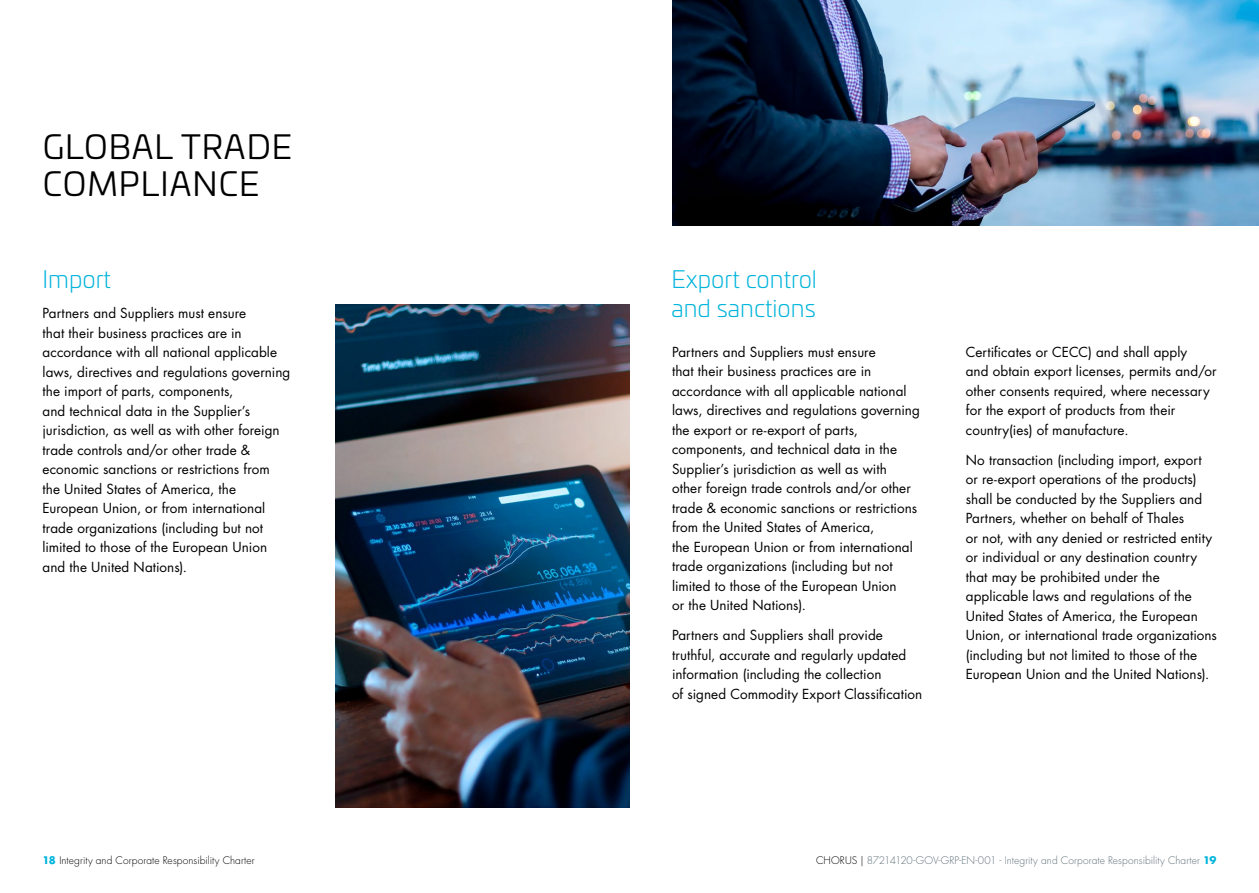
<style>
.page{position:relative;width:1259px;height:893px;background:#fff}
.page>*{position:absolute;margin:0;border:0;box-sizing:border-box;transform-origin:0 0}
.t1{font:33px/37.5px "Univia Pro";letter-spacing:.03em;color:#000}
.t2{font:300 24px/28.8px "Univia Pro";color:#00b4dc}
.t3{font:13.5px/19.5px "Futura Std";letter-spacing:.005em;color:#000}
.t4{font:300 10.2px "Futura Std";letter-spacing:.005em;color:#607078}
.t5{font:300 10.2px "Futura Std";letter-spacing:.005em;color:#000}
.s1{font-weight:700;color:#00b4dc}
.s2{color:#000}
</style>
<div class="page">
<img style="left:335px;top:304px;width:294px;height:504px">
<img style="left:672px;top:0;width:587px;height:225px">
<h1 class="t1" style="left:43px;top:126px;width:251px">GLOBAL TRADE<br>COMPLIANCE</h1>
<h2 class="t2" style="left:43px;top:264px;width:70px">Import</h2>
<p class="t3" style="left:43px;top:304px;width:249px">Partners and Suppliers must ensure<br>that their business practices are in accordance with all national applicable laws, directives and regulations governing the import of parts, components,<br>and technical data in the Supplier’s jurisdiction, as well as with other foreign trade controls and/or other trade &amp; economic sanctions or restrictions from the United States of America, the European Union, or from international trade organizations (including but not limited to those of the European Union and the United Nations).</p>
<h2 class="t2" style="left:671px;top:264px;width:147px">Export control and sanctions</h2>
<p class="t3" style="left:672px;top:342px;width:249px">Partners and Suppliers must ensure<br>that their business practices are in accordance with all applicable national laws, directives and regulations governing the export or re-export of parts, components, and technical data in the Supplier’s jurisdiction as well as with other foreign trade controls and/or other trade &amp; economic sanctions or restrictions from the United States of America,<br>the European Union or from international trade organizations (including but not limited to those of the European Union<br>or the United Nations).</p>
<p class="t3" style="left:672px;top:626px;width:252px">Partners and Suppliers shall provide truthful, accurate and regularly updated information (including the collection<br>of signed Commodity Export Classification</p>
<p class="t3" style="left:966px;top:342px;width:252px">Certificates or CECC) and shall apply<br>and obtain export licenses, permits and/or other consents required, where necessary for the export of products from their country(ies) of manufacture.</p>
<p class="t3" style="left:966px;top:450px;width:253px">No transaction (including import, export or re-export operations of the products) shall be conducted by the Suppliers and Partners, whether on behalf of Thales<br>or not, with any denied or restricted entity or individual or any destination country that may be prohibited under the applicable laws and regulations of the United States of America, the European Union, or international trade organizations (including but not limited to those of the European Union and the United Nations).</p>
<p class="t5" style="left:43px;top:854px;width:214px"><span class="s1">18</span> Integrity and Corporate Responsibility Charter</p>
<p class="t4" style="left:816px;top:854px;width:402px"><span class="s2">CHORUS |</span> 87214120-GOV-GRP-EN-001 - Integrity and Corporate Responsibility Charter <span class="s1">19</span></p>
</div>
